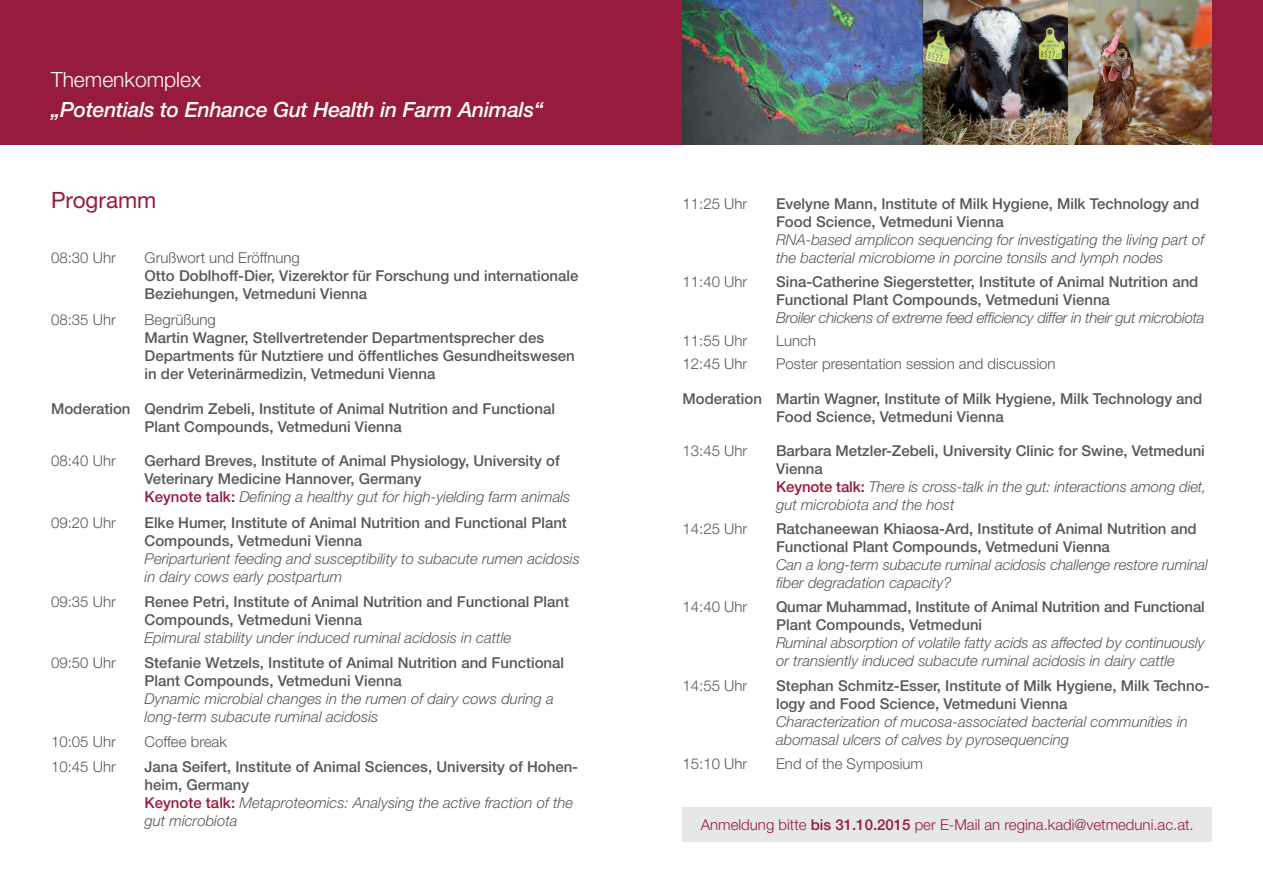
<style>
.page{position:relative;width:1263px;height:893px;background:#fff}
.page>*{position:absolute;margin:0;border:0;box-sizing:border-box;transform-origin:0 0}
.t1{font:22.5px "Helvetica Neue LT Std";color:#971c3c}
.t2{font:italic 500 21px "Helvetica Neue LT Std";letter-spacing:-.01em;color:#fff}
.t3{font:300 21px "Helvetica Neue LT Std";color:#fff}
.t4{font:500 15px/18px "Helvetica Neue LT Std";color:#57585a}
.t5{font:italic 300 15px/18px "Helvetica Neue LT Std";color:#57585a}
.t6{font:300 15px "Helvetica Neue LT Std";color:#57585a}
.t7{font:300 15px "Helvetica Neue LT Std";color:#971c3c}
.t8{font:italic 300 15px "Helvetica Neue LT Std";letter-spacing:-.02em;color:#57585a}
.s1{color:#971c3c}
.s2{font-weight:300;font-style:italic}
.s3{font-weight:500;font-style:normal}
.s4{font-weight:500;font-style:normal;color:#971c3c}
.s5{font-weight:500}
</style>
<div class="page">
<div style="left:0;top:0;width:1263px;height:145px;background:#971c3c"></div>
<img style="left:682px;top:0;width:530px;height:145px">
<div style="left:682px;top:808px;width:530px;height:34px;background:#e6e7e9"></div>
<h2 class="t3" style="left:51px;top:67px;width:152px">Themenkomplex</h2>
<h2 class="t2" style="left:51px;top:97px;width:494px">„Potentials to Enhance Gut Health in Farm Animals“</h2>
<h1 class="t1" style="left:51px;top:187px;width:107px">Programm</h1>
<p class="t6" style="left:51px;top:249px;width:66px">08:30 Uhr</p>
<p class="t6" style="left:145px;top:249px;width:157px">Grußwort und Eröffnung</p>
<p class="t4" style="left:145px;top:267px;width:435px">Otto Doblhoff-Dier, Vizerektor für Forschung und internationale<br>Beziehungen, Vetmeduni Vienna</p>
<p class="t6" style="left:51px;top:310px;width:66px">08:35 Uhr</p>
<p class="t6" style="left:145px;top:310px;width:73px">Begrüßung</p>
<p class="t4" style="left:145px;top:328px;width:432px">Martin Wagner, Stellvertretender Departmentsprecher des<br>Departments für Nutztiere und öffentliches Gesundheitswesen in der Veterinärmedizin, Vetmeduni Vienna</p>
<p class="t4" style="left:145px;top:399px;width:412px;text-indent:-94px">Moderation Qendrim Zebeli, Institute of Animal Nutrition and Functional<br>Plant Compounds, Vetmeduni Vienna</p>
<p class="t6" style="left:51px;top:452px;width:66px">08:40 Uhr</p>
<p class="t4" style="left:145px;top:452px;width:427px">Gerhard Breves, Institute of Animal Physiology, University of<br>Veterinary Medicine Hannover, Germany<br><span class="s1">Keynote talk:</span> <span class="s2">Defining a healthy gut for high-yielding farm animals</span></p>
<p class="t6" style="left:51px;top:513px;width:66px">09:20 Uhr</p>
<p class="t4" style="left:145px;top:513px;width:424px">Elke Humer, Institute of Animal Nutrition and Functional Plant<br>Compounds, Vetmeduni Vienna</p>
<p class="t5" style="left:145px;top:549px;width:437px">Periparturient feeding and susceptibility to subacute rumen acidosis in dairy cows early postpartum</p>
<p class="t6" style="left:51px;top:592px;width:66px">09:35 Uhr</p>
<p class="t4" style="left:145px;top:592px;width:426px">Renee Petri, Institute of Animal Nutrition and Functional Plant<br>Compounds, Vetmeduni Vienna</p>
<p class="t5" style="left:145px;top:628px;width:368px">Epimural stability under induced ruminal acidosis in cattle</p>
<p class="t6" style="left:51px;top:653px;width:66px">09:50 Uhr</p>
<p class="t4" style="left:145px;top:653px;width:421px">Stefanie Wetzels, Institute of Animal Nutrition and Functional<br>Plant Compounds, Vetmeduni Vienna</p>
<p class="t5" style="left:145px;top:689px;width:411px">Dynamic microbial changes in the rumen of dairy cows during a long-term subacute ruminal acidosis</p>
<p class="t6" style="left:51px;top:733px;width:66px">10:05 Uhr</p>
<p class="t6" style="left:145px;top:733px;width:84px">Coffee break</p>
<p class="t6" style="left:51px;top:758px;width:66px">10:45 Uhr</p>
<p class="t4" style="left:145px;top:758px;width:435px">Jana Seifert, Institute of Animal Sciences, University of Hohen&shy;heim, Germany<br><span class="s1">Keynote talk:</span> <span class="s2">Metaproteomics: Analysing the active fraction of the gut microbiota</span></p>
<p class="t6" style="left:682px;top:195px;width:66px">11:25 Uhr</p>
<p class="t4" style="left:776px;top:195px;width:425px">Evelyne Mann, Institute of Milk Hygiene, Milk Technology and<br>Food Science, Vetmeduni Vienna</p>
<p class="t5" style="left:776px;top:231px;width:430px">RNA-based amplicon sequencing for investigating the living part of the bacterial microbiome in porcine tonsils and lymph nodes</p>
<p class="t6" style="left:682px;top:272px;width:66px">11:40 Uhr</p>
<p class="t4" style="left:776px;top:272px;width:424px">Sina-Catherine Siegerstetter, Institute of Animal Nutrition and<br>Functional Plant Compounds, Vetmeduni Vienna</p>
<p class="t8" style="left:776px;top:308px;width:430px">Broiler chickens of extreme feed efficiency differ in their gut microbiota</p>
<p class="t6" style="left:682px;top:331px;width:66px">11:55 Uhr</p>
<p class="t6" style="left:776px;top:331px;width:42px">Lunch</p>
<p class="t6" style="left:682px;top:355px;width:66px">12:45 Uhr</p>
<p class="t6" style="left:776px;top:355px;width:281px">Poster presentation session and discussion</p>
<p class="t4" style="left:776px;top:389px;width:428px;text-indent:-94px">Moderation Martin Wagner, Institute of Milk Hygiene, Milk Technology and<br>Food Science, Vetmeduni Vienna</p>
<p class="t6" style="left:682px;top:441px;width:66px">13:45 Uhr</p>
<p class="t5" style="left:776px;top:441px;width:432px"><span class="s3">Barbara Metzler-Zebeli, University Clinic for Swine, Vetmeduni Vienna<br></span><span class="s4">Keynote talk:</span> There is cross-talk in the gut: interactions among diet, gut microbiota and the host</p>
<p class="t6" style="left:682px;top:519px;width:66px">14:25 Uhr</p>
<p class="t4" style="left:776px;top:519px;width:422px">Ratchaneewan Khiaosa-Ard, Institute of Animal Nutrition and<br>Functional Plant Compounds, Vetmeduni Vienna</p>
<p class="t5" style="left:776px;top:555px;width:433px">Can a long-term subacute ruminal acidosis challenge restore ruminal fiber degradation capacity?</p>
<p class="t6" style="left:682px;top:598px;width:66px">14:40 Uhr</p>
<p class="t4" style="left:776px;top:598px;width:430px">Qumar Muhammad, Institute of Animal Nutrition and Functional<br>Plant Compounds, Vetmeduni</p>
<p class="t5" style="left:776px;top:634px;width:430px">Ruminal absorption of volatile fatty acids as affected by continuously or transiently induced subacute ruminal acidosis in dairy cattle</p>
<p class="t6" style="left:682px;top:676px;width:66px">14:55 Uhr</p>
<p class="t4" style="left:776px;top:676px;width:435px">Stephan Schmitz-Esser, Institute of Milk Hygiene, Milk Techno&shy;logy and Food Science, Vetmeduni Vienna</p>
<p class="t5" style="left:776px;top:712px;width:413px">Characterization of mucosa-associated bacterial communities in abomasal ulcers of calves by pyrosequencing</p>
<p class="t6" style="left:682px;top:754px;width:66px">15:10 Uhr</p>
<p class="t6" style="left:776px;top:754px;width:148px">End of the Symposium</p>
<p class="t7" style="left:701px;top:816px;width:495px">Anmeldung bitte <span class="s5">bis 31.10.2015</span> per E-Mail an regina.kadi@vetmeduni.ac.at.</p>
</div>
